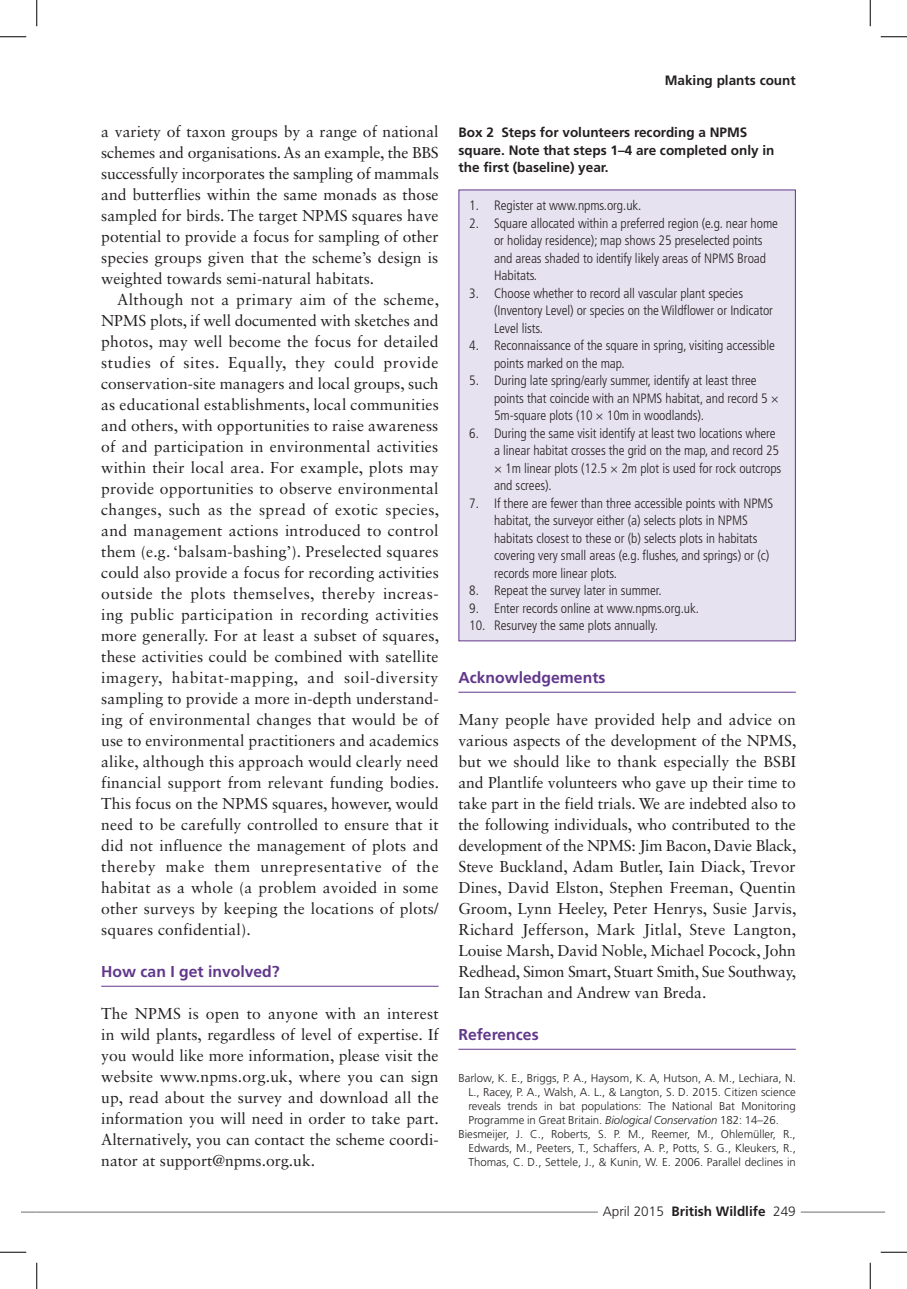
<style>
.page{position:relative;width:907px;height:1289px;background:#fff}
.page>*{position:absolute;margin:0;border:0;box-sizing:border-box;transform-origin:0 0}
.t1{font:15.75px/21px "Sabon LT Std";color:#231f20;text-align:justify}
.t2{font:700 15.75px "Frutiger LT Std";color:#61378b}
.t3{font:300 condensed 13.65px/17.5px "Frutiger LT Std";letter-spacing:-.005em;color:#231f20}
.t4{font:700 13.65px/17.5px "Frutiger LT Std";color:#231f20}
.t5{font:300 11.38px "Frutiger LT Std";color:#231f20}
.s1{font-style:italic}
.s2{font-weight:300}
</style>
<div class="page">
<svg style="left:22px;top:1212px;width:15px;height:1px"></svg>
<hr style="left:37px;top:1212px;width:848px;height:1px;background:#6c6d70">
<div style="left:598px;top:1208px;width:203px;height:7px;background:#fff"></div>
<hr style="left:101px;top:986px;width:338px;height:1px;background:#61378b">
<hr style="left:458px;top:692px;width:338px;height:1px;background:#61378b">
<hr style="left:458px;top:1049px;width:338px;height:1px;background:#61378b">
<div style="left:459px;top:190px;width:336px;height:451px;background:#e6e2ef"></div>
<svg style="left:0;top:36px;width:26px;height:1px"></svg>
<svg style="left:881px;top:36px;width:26px;height:1px"></svg>
<svg style="left:0;top:1252px;width:26px;height:1px"></svg>
<svg style="left:881px;top:1252px;width:26px;height:1px"></svg>
<svg style="left:36px;top:0;width:1px;height:26px"></svg>
<svg style="left:36px;top:1263px;width:1px;height:26px"></svg>
<svg style="left:870px;top:0;width:1px;height:26px"></svg>
<svg style="left:870px;top:1263px;width:1px;height:26px"></svg>
<p class="t1" style="left:101px;top:121px;width:339px">a variety of taxon groups by a range of national schemes and organisations. As an example, the BBS successfully incorporates the sampling of mammals and butterflies within the same monads as those sampled for birds. The target NPMS squares have potential to provide a focus for sampling of other species groups given that the scheme’s design is weighted towards semi-natural habitats.</p>
<p class="t1" style="left:101px;top:289px;width:339px;text-indent:16px">Although not a primary aim of the scheme, NPMS plots, if well documented with sketches and photos, may well become the focus for detailed studies of sites. Equally, they could provide conservation-site managers and local groups, such as educational establishments, local communities and others, with opportunities to raise awareness of and participation in environmental activities within their local area. For example, plots may provide opportunities to observe environmental changes, such as the spread of exotic species, and management actions introduced to control them (e.g. ‘balsam-bashing’). Preselected squares could also provide a focus for recording activities outside the plots themselves, thereby increas&shy;ing public participation in recording activities more generally. For at least a subset of squares, these activities could be combined with satellite imagery, habitat-mapping, and soil-diversity sampling to provide a more in-depth understand&shy;ing of environmental changes that would be of use to environmental practitioners and academics alike, although this approach would clearly need financial support from relevant funding bodies.<br>This focus on the NPMS squares, however, would need to be carefully controlled to ensure that it did not influence the management of plots and thereby make them unrepresentative of the habitat as a whole (a problem avoided in some other surveys by keeping the locations of plots/ squares confidential).</p>
<p class="t2" style="left:101px;top:962px;width:180px">How can I get involved?</p>
<p class="t1" style="left:101px;top:1003px;width:339px">The NPMS is open to anyone with an interest in wild plants, regardless of level of expertise. If you would like more information, please visit the website www.npms.org.uk, where you can sign up, read about the survey and download all the information you will need in order to take part.<br>Alternatively, you can contact the scheme coordi&shy;nator at support@npms.org.uk.</p>
<p class="t4" style="left:665px;top:72px;width:133px">Making plants count</p>
<p class="t4" style="left:458px;top:124px;width:318px">Box 2 Steps for volunteers recording a NPMS square. Note that steps 1–4 are completed only in the first (baseline) year.</p>
<p class="t3" style="left:469px;top:197px;width:174px">1. Register at www.npms.org.uk.</p>
<p class="t3" style="left:494px;top:215px;width:285px;text-indent:-25px">2. Square allocated within a preferred region (e.g. near home or holiday residence); map shows 25 preselected points and areas shaded to identify likely areas of NPMS Broad Habitats.</p>
<p class="t3" style="left:494px;top:285px;width:280px;text-indent:-25px">3. Choose whether to record all vascular plant species (Inventory Level) or species on the Wildflower or Indicator<br>Level lists.</p>
<p class="t3" style="left:494px;top:337px;width:282px;text-indent:-25px">4. Reconnaissance of the square in spring, visiting accessible points marked on the map.</p>
<p class="t3" style="left:494px;top:372px;width:286px;text-indent:-25px">5. During late spring/early summer, identify at least three points that coincide with an NPMS habitat, and record 5 ×<br>5m-square plots (10 × 10m in woodlands).</p>
<p class="t3" style="left:494px;top:425px;width:289px;text-indent:-25px">6. During the same visit identify at least two locations where a linear habitat crosses the grid on the map, and record 25 × 1m linear plots (12.5 × 2m plot is used for rock outcrops and screes).</p>
<p class="t3" style="left:494px;top:495px;width:281px;text-indent:-25px">7. If there are fewer than three accessible points with NPMS habitat, the surveyor either (a) selects plots in NPMS habitats closest to these or (b) selects plots in habitats covering very small areas (e.g. flushes, and springs) or (c) records more linear plots.</p>
<p class="t3" style="left:469px;top:582px;width:194px">8. Repeat the survey later in summer.</p>
<p class="t3" style="left:469px;top:600px;width:231px">9. Enter records online at www.npms.org.uk.</p>
<p class="t3" style="left:469px;top:617px;width:190px">10. Resurvey the same plots annually.</p>
<p class="t2" style="left:458px;top:668px;width:149px">Acknowledgements</p>
<p class="t1" style="left:458px;top:709px;width:340px">Many people have provided help and advice on various aspects of the development of the NPMS, but we should like to thank especially the BSBI and Plantlife volunteers who gave up their time to take part in the field trials. We are indebted also to the following individuals, who contributed to the development of the NPMS: Jim Bacon, Davie Black, Steve Buckland, Adam Butler, Iain Diack, Trevor Dines, David Elston, Stephen Freeman, Quentin Groom, Lynn Heeley, Peter Henrys, Susie Jarvis, Richard Jefferson, Mark Jitlal, Steve Langton, Louise Marsh, David Noble, Michael Pocock, John Redhead, Simon Smart, Stuart Smith, Sue Southway, Ian Strachan and Andrew van Breda.</p>
<p class="t2" style="left:458px;top:1025px;width:82px">References</p>
<p class="t5" style="left:458px;top:1072px;width:339px">Barlow, K. E., Briggs, P. A., Haysom, K. A, Hutson, A. M., Lechiara, N.</p>
<p class="t5" style="left:468px;top:1086px;width:329px">L., Racey, P. A., Walsh, A. L., &amp; Langton, S. D. 2015. Citizen science</p>
<p class="t5" style="left:468px;top:1100px;width:329px">reveals trends in bat populations: The National Bat Monitoring</p>
<p class="t5" style="left:468px;top:1114px;width:312px">Programme in Great Britain. <span class="s1">Biological Conservation</span> 182: 14–26.</p>
<p class="t5" style="left:458px;top:1128px;width:339px">Biesmeijer, J. C., Roberts, S. P. M., Reemer, M., Ohlemüller, R.,</p>
<p class="t5" style="left:468px;top:1142px;width:329px">Edwards, M., Peeters, T., Schaffers, A. P., Potts, S. G., Kleukers, R.,</p>
<p class="t5" style="left:468px;top:1156px;width:329px">Thomas, C. D., Settele, J., &amp; Kunin, W. E. 2006. Parallel declines in</p>
<p class="t4" style="left:603px;top:1203px;width:194px"><span class="s2">April 2015</span> British Wildlife <span class="s2">249</span></p>
</div>
